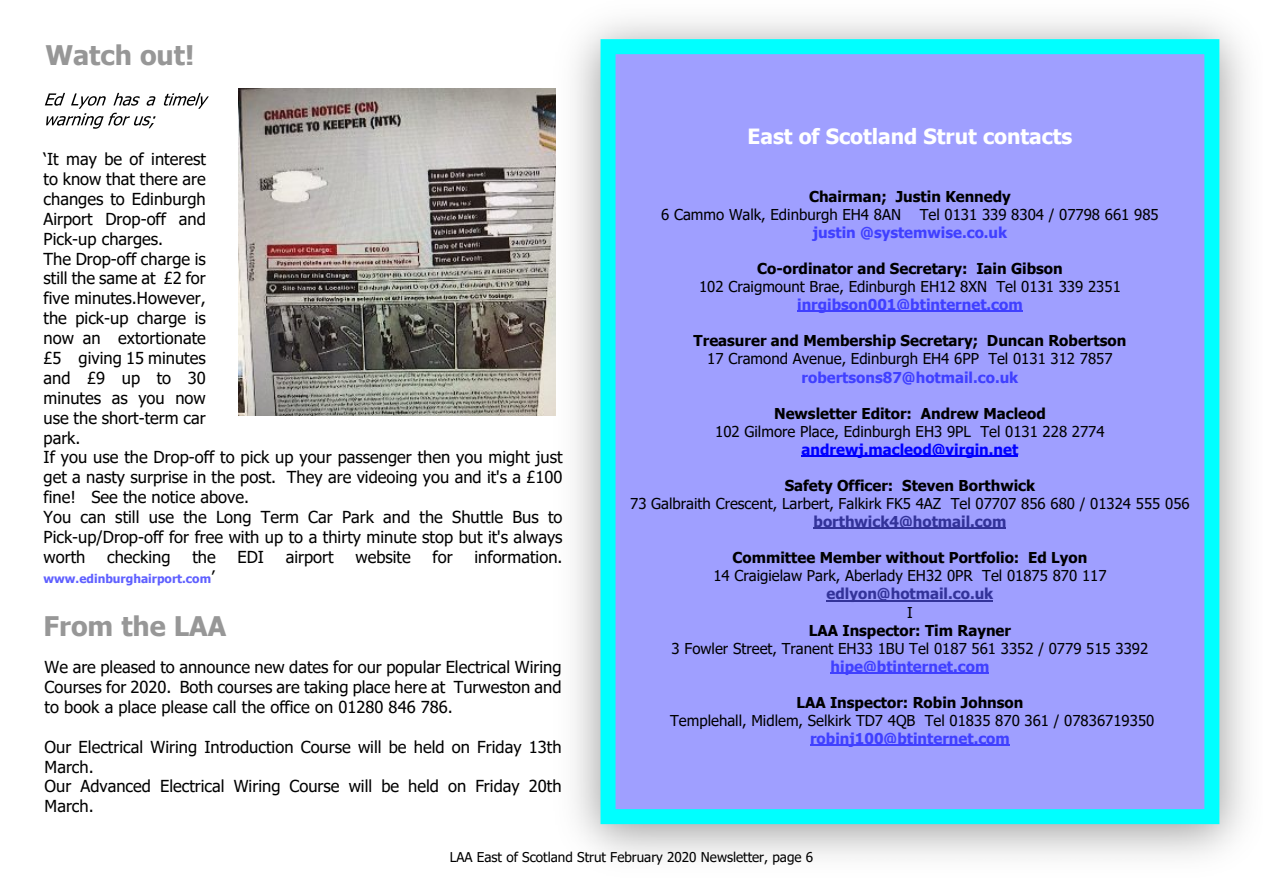
<style>
.page{position:relative;width:1263px;height:893px;background:#fff}
.page>*{position:absolute;margin:0;border:0;box-sizing:border-box;transform-origin:0 0}
.t1{font:700 27px "Tahoma";color:#979797}
.t2{font:700 21px "Tahoma";color:#fff}
.t3{font:16.5px/20px "Tahoma";color:#000}
.t4{font:15px "Tahoma";color:#000}
.t5{font:700 15px "Tahoma";color:#000}
.t6{font:700 15px "Tahoma";color:#4040ff}
.t7{font:700 15px "Tahoma";color:#339}
.t8{font:700 15px "Tahoma";color:#00f}
.t9{font:13.5px "Tahoma";color:#000}
.t10{font:700 12px "Tahoma";color:#5f60ff}
.s1{font-weight:400;font-size:16.5px;color:#000}
</style>
<div class="page">
<img style="left:238px;top:89px;width:301px;height:326px">
<svg style="left:164px;top:93px;width:45px;height:16px"></svg>
<svg style="left:45px;top:93px;width:111px;height:36px"></svg>
<img style="left:539px;top:21px;width:706px;height:835px">
<div style="left:608px;top:47px;width:604px;height:770px;background:#9f9fff"></div>
<div style="left:600px;top:39px;width:619px;height:785px;border:15px solid #0ff"></div>
<hr style="left:802px;top:310px;width:221px;height:2px;background:#4040ff">
<hr style="left:801px;top:455px;width:217px;height:2px;background:#00f">
<hr style="left:813px;top:527px;width:193px;height:2px;background:#339">
<hr style="left:826px;top:600px;width:167px;height:1px;background:#339">
<hr style="left:830px;top:672px;width:159px;height:2px;background:#4040ff">
<hr style="left:810px;top:744px;width:200px;height:2px;background:#4040ff">
<h1 class="t1" style="left:45px;top:45px;width:150px">Watch out!</h1>
<p class="t3" style="left:44px;top:151px;width:520px">‘It may be of interest<br>to know that there are<br>changes to Edinburgh<br>Airport Drop-off and<br>Pick-up charges.<br>The Drop-off charge is<br>still the same at £2 for<br>five minutes.However,<br>the pick-up charge is<br>now an extortionate<br>£5 giving 15 minutes<br>and £9 up to 30<br>minutes as you now<br>use the short-term car<br>park.<br>If you use the Drop-off to pick up your passenger then you might just get a nasty surprise in the post. They are videoing you and it's a £100 fine! See the notice above.<br>You can still use the Long Term Car Park and the Shuttle Bus to<br>Pick-up/Drop-off for free with up to a thirty minute stop but it's always worth</p>
<p class="t3" style="left:107px;top:548px;width:65px">checking</p>
<p class="t3" style="left:192px;top:548px;width:25px">the</p>
<p class="t3" style="left:237px;top:548px;width:28px">EDI</p>
<p class="t3" style="left:286px;top:548px;width:49px">airport</p>
<p class="t3" style="left:355px;top:548px;width:57px">website</p>
<p class="t3" style="left:432px;top:548px;width:22px">for</p>
<p class="t3" style="left:474px;top:548px;width:90px">information.</p>
<p class="t10" style="left:44px;top:574px;width:173px">www.edinburghairport.com<span class="s1">’</span></p>
<h1 class="t1" style="left:44px;top:615px;width:184px">From the LAA</h1>
<p class="t3" style="left:45px;top:658px;width:518px;text-align:justify">We are pleased to announce new dates for our popular Electrical Wiring Courses for 2020. Both courses are taking place here at Turweston and to book a place please call the office on 01280 846 786.</p>
<p class="t3" style="left:45px;top:738px;width:518px">Our Electrical Wiring Introduction Course will be held on Friday 13th March.<br>Our Advanced Electrical Wiring Course will be held on Friday 20th March.</p>
<p class="t2" style="left:747px;top:128px;width:326px">East of Scotland Strut contacts</p>
<p class="t5" style="left:809px;top:190px;width:203px">Chairman; Justin Kennedy</p>
<p class="t4" style="left:661px;top:208px;width:499px">6 Cammo Walk, Edinburgh EH4 8AN Tel 0131 339 8304 / 07798 661 985</p>
<p class="t6" style="left:813px;top:226px;width:196px">justin @systemwise.co.uk</p>
<p class="t5" style="left:757px;top:263px;width:307px">Co-ordinator and Secretary: Iain Gibson</p>
<p class="t4" style="left:699px;top:281px;width:423px">102 Craigmount Brae, Edinburgh EH12 8XN Tel 0131 339 2351</p>
<p class="t6" style="left:797px;top:299px;width:227px">inrgibson001@btinternet.com</p>
<p class="t5" style="left:694px;top:335px;width:434px">Treasurer and Membership Secretary; Duncan Robertson</p>
<p class="t4" style="left:707px;top:353px;width:407px">17 Cramond Avenue, Edinburgh EH4 6PP Tel 0131 312 7857</p>
<p class="t6" style="left:802px;top:371px;width:218px">robertsons87@hotmail.co.uk</p>
<p class="t5" style="left:774px;top:407px;width:273px">Newsletter Editor: Andrew Macleod</p>
<p class="t4" style="left:715px;top:425px;width:391px">102 Gilmore Place, Edinburgh EH3 9PL Tel 0131 228 2774</p>
<p class="t8" style="left:801px;top:443px;width:218px">andrewj.macleod@virgin.net</p>
<p class="t5" style="left:785px;top:479px;width:252px">Safety Officer: Steven Borthwick</p>
<p class="t4" style="left:630px;top:498px;width:561px">73 Galbraith Crescent, Larbert, Falkirk FK5 4AZ Tel 07707 856 680 / 01324 555 056</p>
<p class="t7" style="left:813px;top:516px;width:194px">borthwick4@hotmail.com</p>
<p class="t5" style="left:732px;top:552px;width:356px">Committee Member without Portfolio: Ed Lyon</p>
<p class="t4" style="left:713px;top:570px;width:395px">14 Craigielaw Park, Aberlady EH32 0PR Tel 01875 870 117</p>
<p class="t7" style="left:826px;top:588px;width:168px">edlyon@hotmail.co.uk</p>
<p class="t4" style="left:907px;top:606px;width:7px">I</p>
<p class="t5" style="left:809px;top:624px;width:204px">LAA Inspector: Tim Rayner</p>
<p class="t4" style="left:672px;top:642px;width:478px">3 Fowler Street, Tranent EH33 1BU Tel 0187 561 3352 / 0779 515 3392</p>
<p class="t6" style="left:830px;top:660px;width:160px">hipe@btinternet.com</p>
<p class="t5" style="left:796px;top:696px;width:228px">LAA Inspector: Robin Johnson</p>
<p class="t4" style="left:670px;top:714px;width:486px">Templehall, Midlem, Selkirk TD7 4QB Tel 01835 870 361 / 07836719350</p>
<p class="t6" style="left:810px;top:733px;width:201px">robinj100@btinternet.com</p>
<p class="t9" style="left:450px;top:852px;width:365px">LAA East of Scotland Strut February 2020 Newsletter, page 6</p>
</div>
